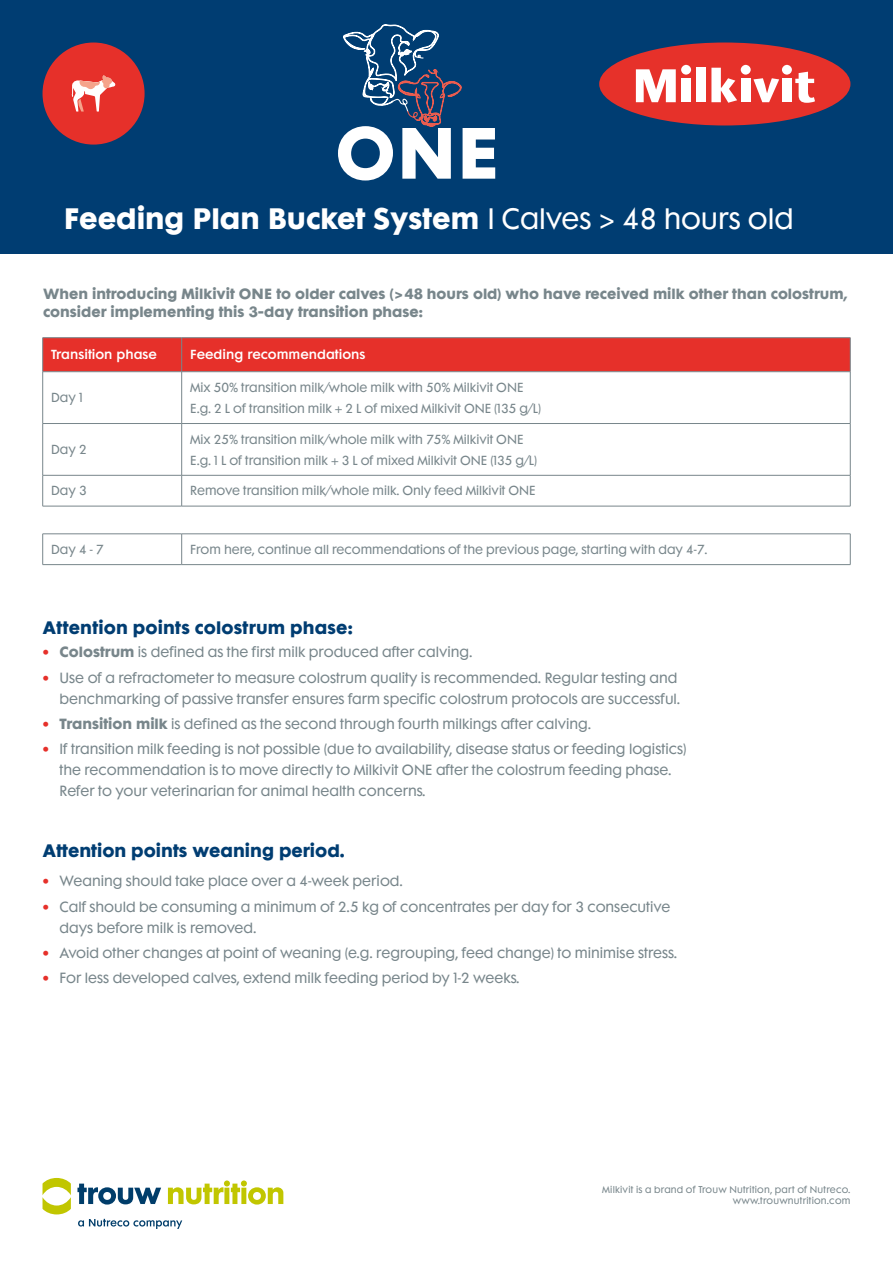
<style>
.page{position:relative;width:893px;height:1263px;background:#fff}
.page>*{position:absolute;margin:0;border:0;box-sizing:border-box;transform-origin:0 0}
.t1{font:700 27px "Futura Maxi Std";color:#fff}
.t2{font:700 16.5px "Futura Maxi Std";letter-spacing:.01em;color:#003d72}
.t3{font:16.5px "Futura Maxi CG Bold";color:#003d72}
.t4{font:13.5px/21px "Futura Maxi Std";color:#78868b}
.t5{font:700 13.5px/18px "Futura Maxi Std";color:#78868b}
.t6{font:12px/21px "Futura Maxi Std";color:#78868b}
.t7{font:600 12px "Futura Maxi Std";color:#fff}
.t8{font:9px/10.8px "Futura Maxi Std";letter-spacing:.02em;color:#78868b;text-align:right}
.s1{font-weight:400}
.s2{font-weight:700;color:#e6302a}
.s3{font-weight:700}
</style>
<div class="page">
<div style="left:0;top:0;width:893px;height:254px;background:#003d72"></div>
<svg style="left:338px;top:24px;width:157px;height:156px"></svg>
<svg style="left:78px;top:1219px;width:104px;height:10px"></svg>
<svg style="left:77px;top:1183px;width:84px;height:21px"></svg>
<svg style="left:43px;top:1178px;width:28px;height:36px"></svg>
<svg style="left:168px;top:1180px;width:115px;height:24px"></svg>
<div style="left:43px;top:338px;width:807px;height:33px;background:#e6302a"></div>
<svg style="left:43px;top:372px;width:807px;height:192px"></svg>
<hr style="left:43px;top:337px;width:139px;height:1px;background:#78868b">
<hr style="left:42px;top:338px;width:1px;height:33px;background:#78868b">
<hr style="left:182px;top:337px;width:668px;height:1px;background:#78868b">
<hr style="left:181px;top:338px;width:1px;height:33px;background:#78868b">
<hr style="left:850px;top:338px;width:1px;height:33px;background:#78868b">
<hr style="left:43px;top:371px;width:139px;height:1px;background:#78868b">
<hr style="left:42px;top:372px;width:1px;height:51px;background:#78868b">
<hr style="left:182px;top:371px;width:668px;height:1px;background:#78868b">
<hr style="left:181px;top:372px;width:1px;height:51px;background:#78868b">
<hr style="left:850px;top:372px;width:1px;height:51px;background:#78868b">
<hr style="left:43px;top:423px;width:139px;height:1px;background:#78868b">
<hr style="left:42px;top:424px;width:1px;height:51px;background:#78868b">
<hr style="left:182px;top:423px;width:668px;height:1px;background:#78868b">
<hr style="left:181px;top:424px;width:1px;height:51px;background:#78868b">
<hr style="left:850px;top:424px;width:1px;height:51px;background:#78868b">
<hr style="left:43px;top:475px;width:139px;height:1px;background:#78868b">
<hr style="left:42px;top:475px;width:1px;height:31px;background:#78868b">
<hr style="left:182px;top:475px;width:668px;height:1px;background:#78868b">
<hr style="left:181px;top:475px;width:1px;height:31px;background:#78868b">
<hr style="left:850px;top:475px;width:1px;height:31px;background:#78868b">
<hr style="left:43px;top:506px;width:139px;height:1px;background:#78868b">
<hr style="left:182px;top:506px;width:668px;height:1px;background:#78868b">
<hr style="left:43px;top:534px;width:139px;height:1px;background:#78868b">
<hr style="left:42px;top:534px;width:1px;height:30px;background:#78868b">
<hr style="left:182px;top:534px;width:668px;height:1px;background:#78868b">
<hr style="left:181px;top:534px;width:1px;height:30px;background:#78868b">
<hr style="left:850px;top:534px;width:1px;height:30px;background:#78868b">
<hr style="left:43px;top:564px;width:139px;height:1px;background:#78868b">
<hr style="left:182px;top:564px;width:668px;height:1px;background:#78868b">
<div style="left:43px;top:43px;width:102px;height:102px;background:#e6302a;border-radius:50%"></div>
<svg style="left:72px;top:75px;width:43px;height:37px"></svg>
<div style="left:599px;top:43px;width:251px;height:82px;background:#e6312a;border-radius:50%"></div>
<svg style="left:636px;top:69px;width:40px;height:33px"></svg>
<div style="left:681px;top:65px;width:10px;height:10px;background:#fff;border-radius:50%"></div>
<div style="left:681px;top:79px;width:10px;height:23px;background:#fff"></div>
<div style="left:696px;top:68px;width:10px;height:34px;background:#fff"></div>
<svg style="left:711px;top:68px;width:26px;height:35px"></svg>
<div style="left:741px;top:65px;width:10px;height:10px;background:#fff;border-radius:50%"></div>
<div style="left:741px;top:79px;width:9px;height:23px;background:#fff"></div>
<svg style="left:753px;top:78px;width:26px;height:24px"></svg>
<div style="left:782px;top:65px;width:10px;height:10px;background:#fff;border-radius:50%"></div>
<div style="left:782px;top:79px;width:10px;height:23px;background:#fff"></div>
<svg style="left:795px;top:72px;width:20px;height:31px"></svg>
<h1 class="t1" style="left:64px;top:199px;width:731px">Feeding Plan Bucket System <span class="s1">I Calves &gt; 48 hours old</span></h1>
<p class="t5" style="left:43px;top:284px;width:806px">When introducing Milkivit ONE to older calves (&gt;48 hours old) who have received milk other than colostrum, consider implementing this 3-day transition phase:</p>
<p class="t7" style="left:51px;top:347px;width:107px">Transition phase</p>
<p class="t7" style="left:190px;top:347px;width:177px">Feeding recommendations</p>
<p class="t6" style="left:51px;top:387px;width:33px">Day 1</p>
<p class="t6" style="left:190px;top:377px;width:352px">Mix 50% transition milk/whole milk with 50% Milkivit ONE<br>E.g. 2 L of transition milk + 2 L of mixed Milkivit ONE (135 g/L)</p>
<p class="t6" style="left:51px;top:439px;width:37px">Day 2</p>
<p class="t6" style="left:190px;top:429px;width:348px">Mix 25% transition milk/whole milk with 75% Milkivit ONE<br>E.g. 1 L of transition milk + 3 L of mixed Milkivit ONE (135 g/L)</p>
<p class="t6" style="left:51px;top:480px;width:37px">Day 3</p>
<p class="t6" style="left:190px;top:480px;width:347px">Remove transition milk/whole milk. Only feed Milkivit ONE</p>
<p class="t6" style="left:51px;top:539px;width:54px">Day 4 - 7</p>
<p class="t6" style="left:190px;top:539px;width:519px">From here, continue all recommendations of the previous page, starting with day 4-7.</p>
<p class="t2" style="left:43px;top:616px;width:312px">Attention points colostrum phase:</p>
<p class="t4" style="left:43px;top:642px;width:432px"><span class="s2">•</span> <span class="s3">Colostrum</span> is defined as the first milk produced after calving.</p>
<p class="t4" style="left:43px;top:667px;width:639px;text-align:right"><span class="s2">•</span> Use of a refractometer to measure colostrum quality is recommended. Regular testing and benchmarking of passive transfer ensures farm specific colostrum protocols are successful.</p>
<p class="t4" style="left:43px;top:713px;width:550px"><span class="s2">•</span> <span class="s3">Transition milk</span> is defined as the second through fourth milkings after calving.</p>
<p class="t4" style="left:60px;top:738px;width:628px;text-indent:-17px"><span class="s2">•</span> If transition milk feeding is not possible (due to availability, disease status or feeding logistics) the recommendation is to move directly to Milkivit ONE after the colostrum feeding phase.<br>Refer to your veterinarian for animal health concerns.</p>
<p class="t3" style="left:43px;top:840px;width:304px">Attention points weaning period.</p>
<p class="t4" style="left:43px;top:871px;width:362px"><span class="s2">•</span> Weaning should take place over a 4-week period.</p>
<p class="t4" style="left:60px;top:896px;width:612px;text-indent:-17px"><span class="s2">•</span> Calf should be consuming a minimum of 2.5 kg of concentrates per day for 3 consecutive days before milk is removed.</p>
<p class="t4" style="left:43px;top:942px;width:636px"><span class="s2">•</span> Avoid other changes at point of weaning (e.g. regrouping, feed change) to minimise stress.</p>
<p class="t4" style="left:43px;top:967px;width:479px"><span class="s2">•</span> For less developed calves, extend milk feeding period by 1-2 weeks.</p>
<p class="t8" style="left:602px;top:1184px;width:250px">Milkivit is a brand of Trouw Nutrition, part of Nutreco. www.trouwnutrition.com</p>
</div>
